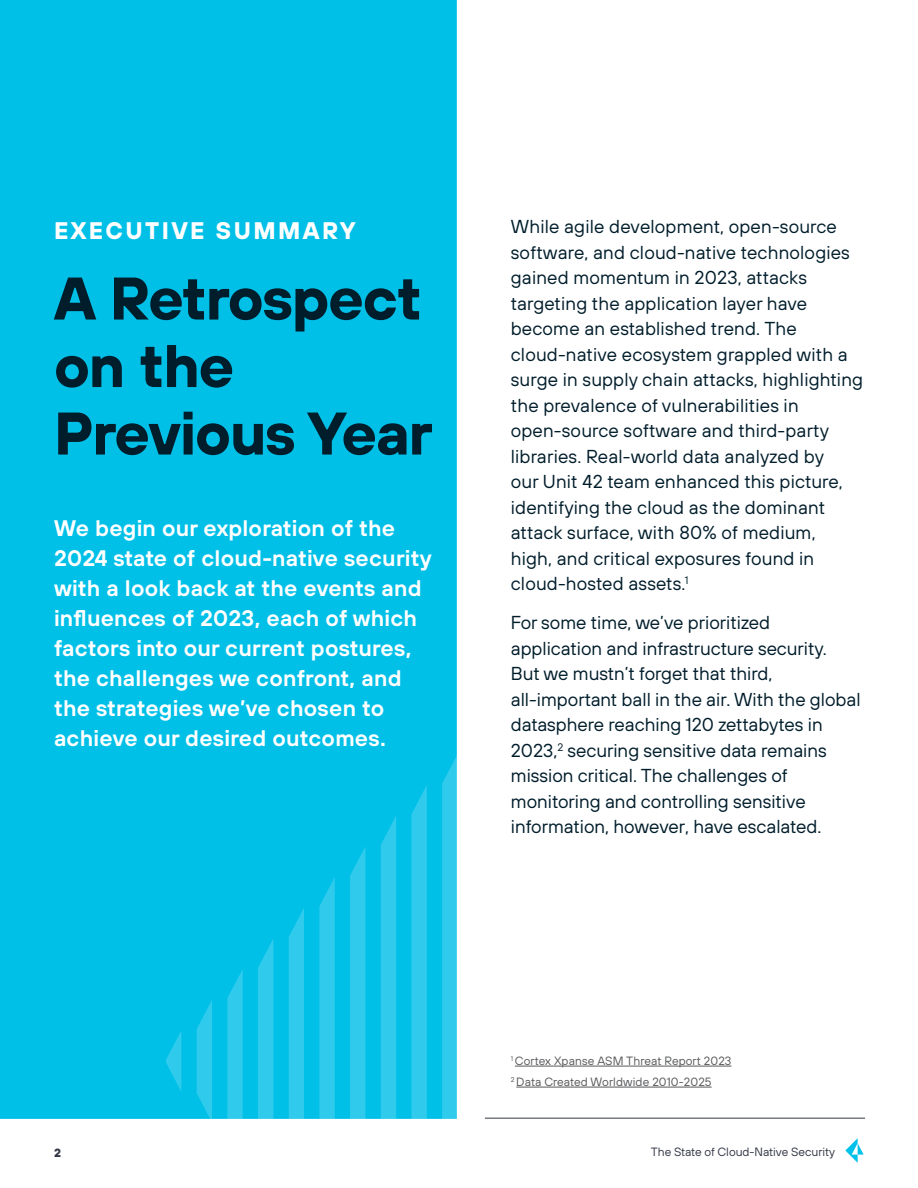
<style>
.page{position:relative;width:918px;height:1188px;background:#fff}
.page>*{position:absolute;margin:0;border:0;box-sizing:border-box;transform-origin:0 0}
.t1{font:700 60px/67.5px "TT Hoves";letter-spacing:-.02em;color:#001d2b}
.t2{font:700 24px "TT Hoves";letter-spacing:.1em;color:#fff}
.t3{font:600 22.5px/30px "TT Hoves";letter-spacing:.01em;color:#fff}
.t4{font:18.75px/25.5px "TT Hoves";letter-spacing:.01em;color:#001d2b}
.t5{font:12px/21px "TT Hoves";letter-spacing:.01em;color:#58595b}
.t6{font:12px "TT Hoves";color:#333745}
.t7{font:700 12px "TT Hoves";color:#333745}
</style>
<div class="page">
<svg style="left:845px;top:1138px;width:19px;height:25px"></svg>
<hr style="left:485px;top:1118px;width:380px;height:1px;background:#333745">
<div style="left:0;top:0;width:457px;height:1119px;background:#00c0e8"></div>
<svg style="left:166px;top:570px;width:291px;height:549px;background:#09c2e8"></svg>
<hr style="left:515px;top:1066px;width:217px;height:1px;background:#58595b">
<hr style="left:516px;top:1087px;width:196px;height:1px;background:#58595b">
<p class="t2" style="left:54px;top:214px;width:303px">EXECUTIVE SUMMARY</p>
<h1 class="t1" style="left:54px;top:262px;width:380px">A Retrospect on the<br>Previous Year</h1>
<p class="t3" style="left:54px;top:513px;width:379px">We begin our exploration of the<br>2024 state of cloud-native security with a look back at the events and influences of 2023, each of which factors into our current postures, the challenges we confront, and the strategies we’ve chosen to achieve our desired outcomes.</p>
<p class="t4" style="left:511px;top:214px;width:354px">While agile development, open-source software, and cloud-native technologies gained momentum in 2023, attacks targeting the application layer have become an established trend. The cloud-native ecosystem grappled with a surge in supply chain attacks, highlighting the prevalence of vulnerabilities in open-source software and third-party libraries. Real-world data analyzed by<br>our Unit 42 team enhanced this picture, identifying the cloud as the dominant attack surface, with 80% of medium,<br>high, and critical exposures found in cloud-hosted assets.<sup>1</sup></p>
<p class="t4" style="left:511px;top:610px;width:351px">For some time, we’ve prioritized application and infrastructure security.<br>But we mustn’t forget that third, all-important ball in the air. With the global datasphere reaching 120 zettabytes in 2023,<sup>2</sup> securing sensitive data remains mission critical. The challenges of monitoring and controlling sensitive information, however, have escalated.</p>
<p class="t7" style="left:54px;top:1144px;width:8px">2</p>
<p class="t5" style="left:511px;top:1050px;width:222px"><sup>1</sup> Cortex Xpanse ASM Threat Report 2023<br><sup>2</sup> Data Created Worldwide 2010-2025</p>
<p class="t6" style="left:651px;top:1144px;width:186px">The State of Cloud-Native Security</p>
</div>
